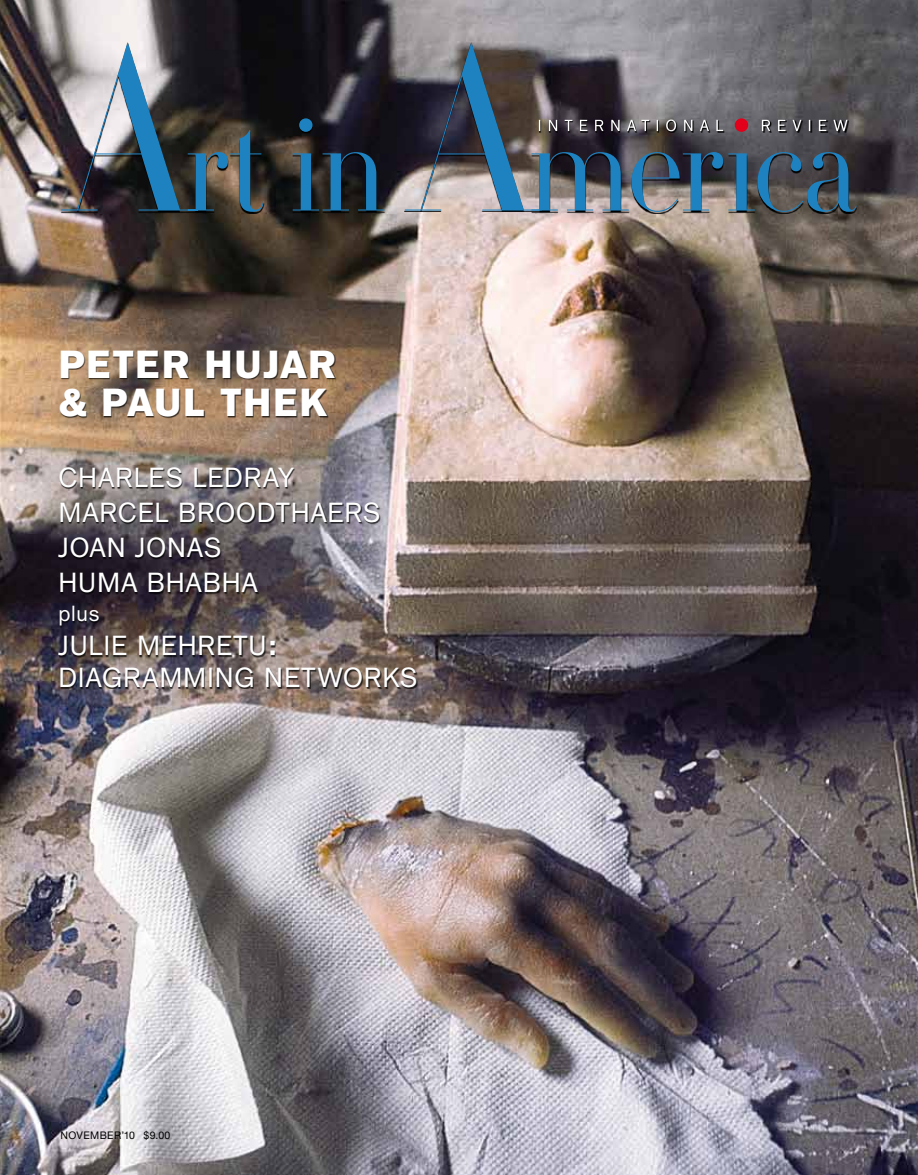
<style>
.page{position:relative;width:918px;height:1175px;background:#fff}
.page>*{position:absolute;margin:0;border:0;box-sizing:border-box;transform-origin:0 0}
.t1{font:800 38.25px/38.2px "Baron One 85";letter-spacing:.03em;color:#fff}
.t2{font:27px/35px "Baron One 55 Roman";letter-spacing:.03em;color:#fff}
.t3{font:21.45px "Baron One 55 Roman";color:#fff}
.t4{font:10.5px "Helvetica Neue";letter-spacing:.03em;color:#000}
.s1{font-family:"Baron One 75";font-weight:700;font-size:29.25px}
</style>
<div class="page">
<img style="left:0;top:0;width:918px;height:1174px">
<svg style="left:61px;top:42px;width:796px;height:170px;background:#40474e"></svg>
<svg style="left:299px;top:119px;width:14px;height:14px"></svg>
<div style="left:299px;top:118px;width:14px;height:14px;background:#1f82c0;border-radius:50%"></div>
<svg style="left:405px;top:42px;width:442px;height:168px;background:#5c626c"></svg>
<div style="left:59px;top:351px;width:358px;height:338px;background:#000;opacity:.7"></div>
<p class="t1" style="left:58px;top:344px;width:279px">PETER HUJAR &amp; PAUL THEK</p>
<p class="t2" style="left:58px;top:460px;width:323px">CHARLES LEDRAY<br>MARCEL BROODTHAERS<br>JOAN JONAS<br>HUMA BHABHA</p>
<p class="t3" style="left:58px;top:601px;width:42px">PLUS</p>
<p class="t2" style="left:58px;top:629px;width:360px;line-height:31.5px">JULIE MEHRETU<span class="s1">:<br></span>DIAGRAMM ING NETWORKS</p>
<p class="t4" style="left:60px;top:1129px;width:111px">NOVEMBER’10 $9.00</p>
</div>
